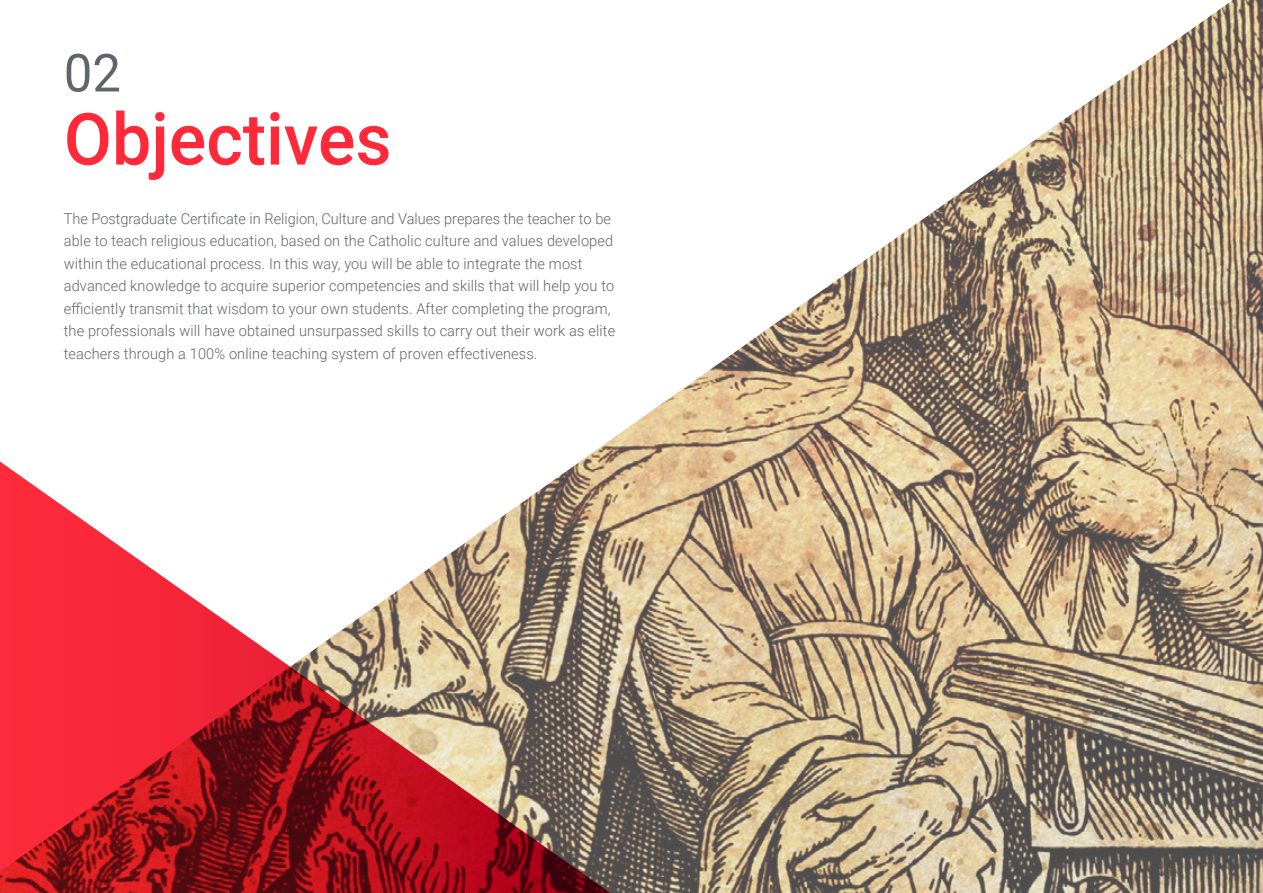
<style>
.page{position:relative;width:1263px;height:893px;background:#fff}
.page>*{position:absolute;margin:0;border:0;box-sizing:border-box;transform-origin:0 0}
.t1{font:500 72px "Roboto";color:#ff293a}
.t2{font:52.5px "Roboto";color:#61646a}
.t3{font:300 15px/22.5px "Roboto";letter-spacing:.01em;color:#61646a}
</style>
<div class="page">
<img style="left:602px;top:0;width:661px;height:893px">
<svg style="left:0;top:446px;width:640px;height:447px"></svg>
<h2 class="t2" style="left:64px;top:36px;width:59px">02</h2>
<h1 class="t1" style="left:64px;top:89px;width:329px">Objectives</h1>
<p class="t3" style="left:64px;top:207px;width:553px">The Postgraduate Certificate in Religion, Culture and Values prepares the teacher to be able to teach religious education, based on the Catholic culture and values developed within the educational process. In this way, you will be able to integrate the most advanced knowledge to acquire superior competencies and skills that will help you to efficiently transmit that wisdom to your own students. After completing the program, the professionals will have obtained unsurpassed skills to carry out their work as elite teachers through a 100% online teaching system of proven effectiveness.</p>
</div>
